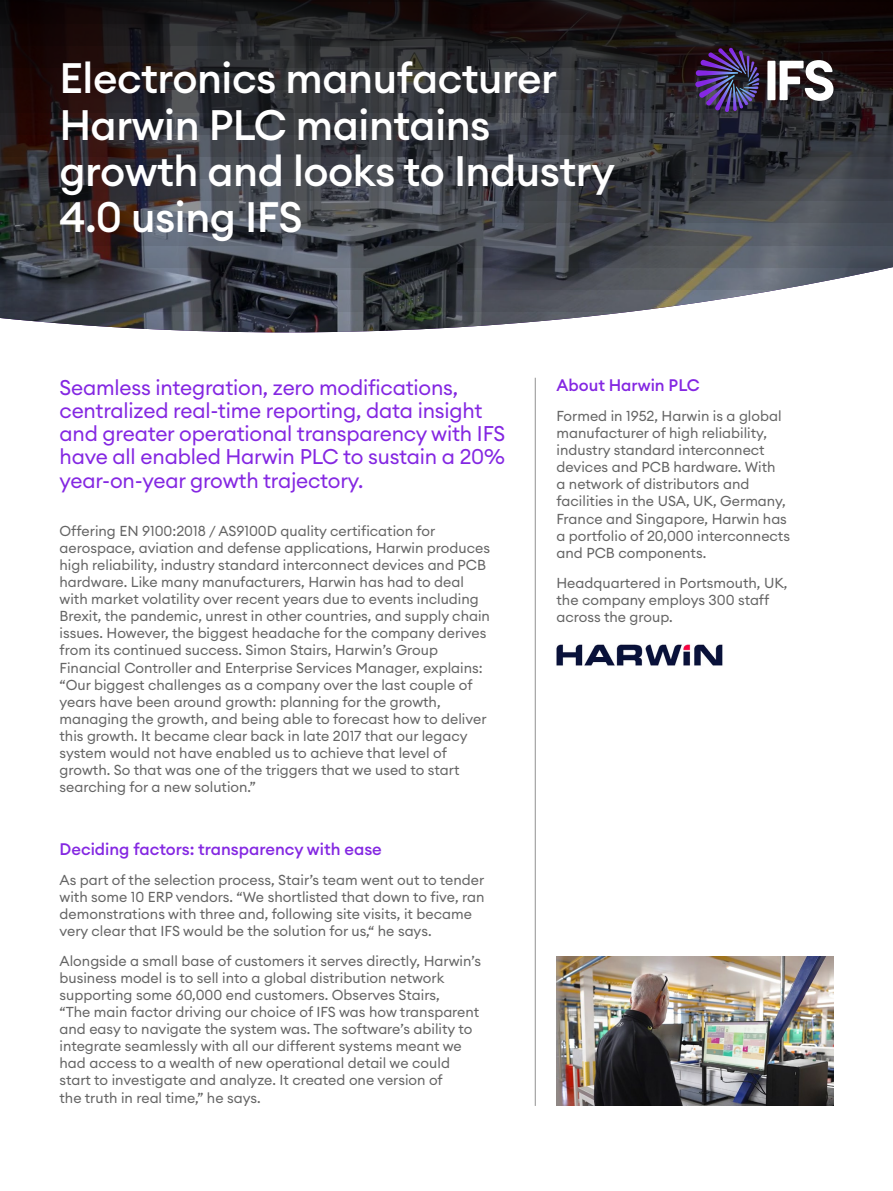
<style>
.page{position:relative;width:893px;height:1191px;background:#fff}
.page>*{position:absolute;margin:0;border:0;box-sizing:border-box;transform-origin:0 0}
.t1{font:500 42px/46.2px "Euclid Circular A";letter-spacing:-.01em;color:#fff}
.t2{font:21px/23.2px "Euclid Circular A";letter-spacing:-.01em;color:#8427e2}
.t3{font:500 16.5px "Euclid Circular A";color:#8427e2}
.t4{font:14.25px/17.1px "Euclid Circular A";color:#656565}
</style>
<div class="page">
<svg style="left:0;top:0;width:893px;height:332px;background:#3f3e43"></svg>
<svg style="left:767px;top:60px;width:66px;height:41px"></svg>
<img style="left:695px;top:48px;width:65px;height:63px">
<hr style="left:535px;top:378px;width:1px;height:728px;background:#919191">
<img style="left:556px;top:957px;width:277px;height:149px">
<img style="left:556px;top:644px;width:167px;height:22px">
<h1 class="t1" style="left:60px;top:55px;width:557px">Electronics manufacturer<br>Harwin PLC maintains growth and looks to Industry<br>4.0 using IFS</h1>
<h2 class="t2" style="left:60px;top:375px;width:447px">Seamless integration, zero modifications, centralized real-time reporting, data insight and greater operational transparency with IFS have all enabled Harwin PLC to sustain a 20% year-on-year growth trajectory.</h2>
<p class="t4" style="left:60px;top:522px;width:432px">Offering EN 9100:2018 / AS9100D quality certification for aerospace, aviation and defense applications, Harwin produces high reliability, industry standard interconnect devices and PCB hardware. Like many manufacturers, Harwin has had to deal with market volatility over recent years due to events including Brexit, the pandemic, unrest in other countries, and supply chain issues. However, the biggest headache for the company derives from its continued success. Simon Stairs, Harwin’s Group Financial Controller and Enterprise Services Manager, explains: “Our biggest challenges as a company over the last couple of years have been around growth: planning for the growth, managing the growth, and being able to forecast how to deliver this growth. It became clear back in late 2017 that our legacy system would not have enabled us to achieve that level of growth. So that was one of the triggers that we used to start searching for a new solution.”</p>
<p class="t3" style="left:60px;top:838px;width:324px">Deciding factors: transparency with ease</p>
<p class="t4" style="left:60px;top:870px;width:427px">As part of the selection process, Stair’s team went out to tender with some 10 ERP vendors. “We shortlisted that down to five, ran demonstrations with three and, following site visits, it became very clear that IFS would be the solution for us,“ he says.</p>
<p class="t4" style="left:60px;top:952px;width:423px">Alongside a small base of customers it serves directly, Harwin’s business model is to sell into a global distribution network supporting some 60,000 end customers. Observes Stairs,<br>“The main factor driving our choice of IFS was how transparent and easy to navigate the system was. The software’s ability to integrate seamlessly with all our different systems meant we had access to a wealth of new operational detail we could start to investigate and analyze. It created one version of<br>the truth in real time,” he says.</p>
<p class="t3" style="left:556px;top:374px;width:145px">About Harwin PLC</p>
<p class="t4" style="left:556px;top:407px;width:235px">Formed in 1952, Harwin is a global manufacturer of high reliability, industry standard interconnect devices and PCB hardware. With<br>a network of distributors and facilities in the USA, UK, Germany,<br>France and Singapore, Harwin has a portfolio of 20,000 interconnects and PCB components.</p>
<p class="t4" style="left:556px;top:574px;width:233px">Headquartered in Portsmouth, UK, the company employs 300 staff across the group.</p>
</div>
